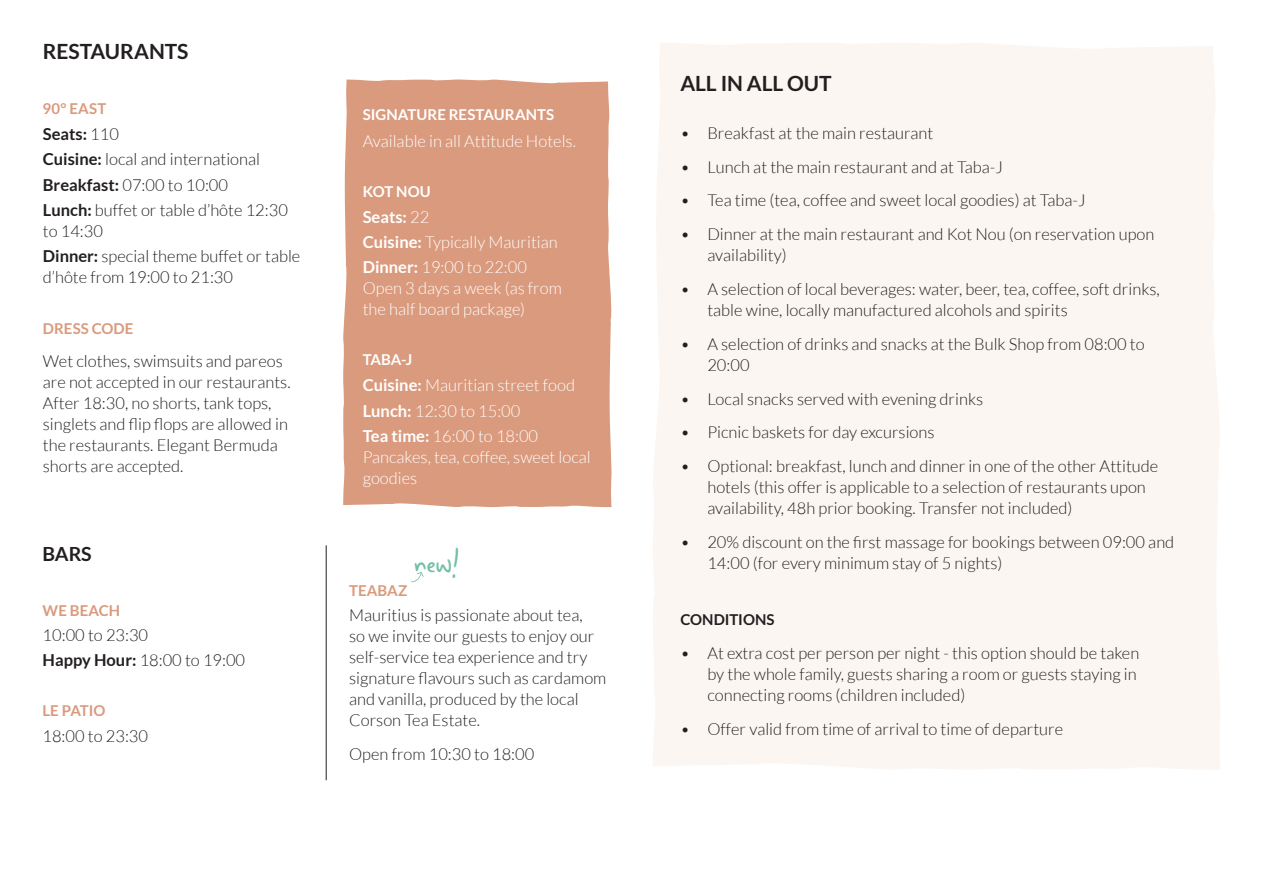
<style>
.page{position:relative;width:1263px;height:893px;background:#fff}
.page>*{position:absolute;margin:0;border:0;box-sizing:border-box;transform-origin:0 0}
.t1{font:36.75px "tilalinn";color:#73bfa6}
.t2{font:700 21px "Lato";letter-spacing:-.005em;color:#231f20}
.t3{font:700 19.5px "Lato";color:#231f20}
.t4{font:300 16.5px/21px "Lato";color:#231f20}
.t5{font:300 16.5px/25.2px "Lato";color:#fff}
.t6{font:700 15px "Lato";letter-spacing:.005em;color:#da9a7d}
.t7{font:700 15px "Lato";letter-spacing:.005em;color:#fff}
.t8{font:700 15px "Lato";color:#231f20}
.s1{font-weight:700}
</style>
<div class="page">
<div style="left:343px;top:79px;width:269px;height:429px;background:#da9a7d"></div>
<div style="left:653px;top:43px;width:567px;height:726px;background:#fcf6f3"></div>
<svg style="left:411px;top:572px;width:13px;height:10px"></svg>
<hr style="left:326px;top:545px;width:1px;height:235px;background:#231f20">
<p class="t2" style="left:43px;top:40px;width:147px">RESTAURANTS</p>
<p class="t6" style="left:43px;top:100px;width:65px">90° EAST</p>
<p class="t4" style="left:43px;top:122px;width:247px;line-height:25.2px"><span class="s1">Seats:</span> 110<br><span class="s1">Cuisine:</span> local and international<br><span class="s1">Breakfast:</span> 07:00 to 10:00<br><span class="s1">Lunch:</span> buffet or table d’hôte 12:30</p>
<p class="t4" style="left:43px;top:218px;width:259px;line-height:25.2px">to 14:30<br><span class="s1">Dinner:</span> special theme buffet or table</p>
<p class="t4" style="left:43px;top:267px;width:192px">d’hôte from 19:00 to 21:30</p>
<p class="t6" style="left:43px;top:319px;width:92px">DRESS CODE</p>
<p class="t4" style="left:43px;top:351px;width:249px">Wet clothes, swimsuits and pareos are not accepted in our restaurants.<br>After 18:30, no shorts, tank tops, singlets and flip flops are allowed in the restaurants. Elegant Bermuda shorts are accepted.</p>
<p class="t3" style="left:43px;top:543px;width:51px">BARS</p>
<p class="t6" style="left:43px;top:602px;width:79px">WE BEACH</p>
<p class="t4" style="left:43px;top:622px;width:204px;line-height:25.2px">10:00 to 23:30<br><span class="s1">Happy Hour:</span> 18:00 to 19:00</p>
<p class="t6" style="left:43px;top:702px;width:64px">LE PATIO</p>
<p class="t4" style="left:43px;top:726px;width:107px">18:00 to 23:30</p>
<p class="t7" style="left:363px;top:106px;width:193px">SIGNATURE RESTAURANTS</p>
<p class="t5" style="left:363px;top:128px;width:215px">Available in all Attitude Hotels.</p>
<p class="t7" style="left:363px;top:183px;width:69px">KOT NOU</p>
<p class="t5" style="left:363px;top:204px;width:196px"><span class="s1">Seats:</span> 22<br><span class="s1">Cuisine:</span> Typically Mauritian<br><span class="s1">Dinner:</span> 19:00 to 22:00</p>
<p class="t5" style="left:363px;top:278px;width:201px;line-height:21px">Open 3 days a week (as from the half board package)</p>
<p class="t7" style="left:363px;top:351px;width:51px">TABA-J</p>
<p class="t5" style="left:363px;top:373px;width:214px"><span class="s1">Cuisine:</span> Mauritian street food<br><span class="s1">Lunch:</span> 12:30 to 15:00<br><span class="s1">Tea time:</span> 16:00 to 18:00</p>
<p class="t5" style="left:363px;top:447px;width:230px;line-height:21px">Pancakes, tea, coffee, sweet local goodies</p>
<h1 class="t1" style="left:414px;top:539px;width:48px">new!</h1>
<p class="t6" style="left:349px;top:581px;width:60px">TEABAZ</p>
<p class="t4" style="left:349px;top:605px;width:259px">Mauritius is passionate about tea,<br>so we invite our guests to enjoy our self-service tea experience and try signature flavours such as cardamom and vanilla, produced by the local<br>Corson Tea Estate.</p>
<p class="t4" style="left:349px;top:744px;width:187px">Open from 10:30 to 18:00</p>
<p class="t2" style="left:680px;top:71px;width:153px">ALL IN ALL OUT</p>
<p class="t4" style="left:680px;top:123px;width:254px">• Breakfast at the main restaurant</p>
<p class="t4" style="left:680px;top:156px;width:324px">• Lunch at the main restaurant and at Taba-J</p>
<p class="t4" style="left:680px;top:190px;width:407px">• Tea time (tea, coffee and sweet local goodies) at Taba-J</p>
<p class="t4" style="left:707px;top:224px;width:448px;text-indent:-27px">• Dinner at the main restaurant and Kot Nou (on reservation upon availability)</p>
<p class="t4" style="left:707px;top:279px;width:454px;text-indent:-27px">• A selection of local beverages: water, beer, tea, coffee, soft drinks, table wine, locally manufactured alcohols and spirits</p>
<p class="t4" style="left:707px;top:333px;width:439px;text-indent:-27px">• A selection of drinks and snacks at the Bulk Shop from 08:00 to<br>20:00</p>
<p class="t4" style="left:680px;top:388px;width:304px">• Local snacks served with evening drinks</p>
<p class="t4" style="left:680px;top:422px;width:256px">• Picnic baskets for day excursions</p>
<p class="t4" style="left:707px;top:456px;width:452px;text-indent:-27px">• Optional: breakfast, lunch and dinner in one of the other Attitude hotels (this offer is applicable to a selection of restaurants upon availability, 48h prior booking. Transfer not included)</p>
<p class="t4" style="left:707px;top:531px;width:468px;text-indent:-27px">• 20% discount on the first massage for bookings between 09:00 and<br>14:00 (for every minimum stay of 5 nights)</p>
<p class="t8" style="left:680px;top:611px;width:96px">CONDITIONS</p>
<p class="t4" style="left:707px;top:643px;width:433px;text-indent:-27px">• At extra cost per person per night - this option should be taken by the whole family, guests sharing a room or guests staying in connecting rooms (children included)</p>
<p class="t4" style="left:680px;top:718px;width:384px">• Offer valid from time of arrival to time of departure</p>
</div>
